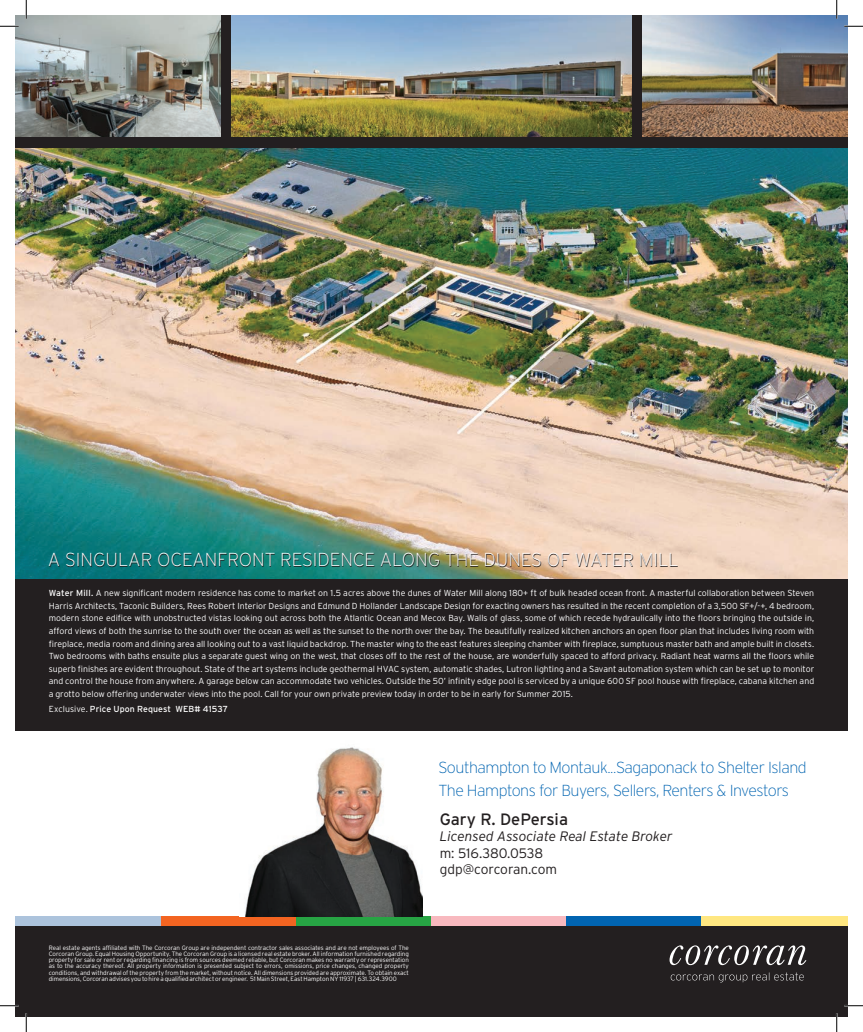
<style>
.page{position:relative;width:863px;height:1032px;background:#fff}
.page>*{position:absolute;margin:0;border:0;box-sizing:border-box;transform-origin:0 0}
.t1{font:200 18.75px "Interstate";color:#fff}
.t2{font:16.5px "Interstate";color:#231f20}
.t3{font:200 15.88px/22.8px "Interstate";letter-spacing:-.03em;color:#0164b1}
.t4{font:italic 300 13.75px "Interstate";color:#231f20}
.t5{font:300 13.75px/16.5px "Interstate";letter-spacing:-.005em;color:#231f20}
.t6{font:300 8.75px/12.5px "Interstate";letter-spacing:-.005em;color:#fff;text-align:justify}
.t7{font:8.75px "Interstate";letter-spacing:.01em;color:#fff}
.t8{font:300 6.25px/6.2px "Interstate";letter-spacing:-.005em;color:#fff;text-align:justify}
.s1{font-weight:400}
.s2{font-weight:300}
</style>
<div class="page">
<div style="left:15px;top:15px;width:833px;height:715px;background:#231f20"></div>
<div style="left:15px;top:919px;width:833px;height:97px;background:#231f20"></div>
<div style="left:26px;top:916px;width:135px;height:9px;background:#acc3dc"></div>
<div style="left:161px;top:916px;width:135px;height:9px;background:#f36421"></div>
<div style="left:296px;top:916px;width:135px;height:9px;background:#27a444"></div>
<div style="left:431px;top:916px;width:135px;height:9px;background:#f8b9bf"></div>
<div style="left:566px;top:916px;width:135px;height:9px;background:#0164b1"></div>
<div style="left:701px;top:916px;width:135px;height:9px;background:#ffe781"></div>
<div style="left:15px;top:916px;width:11px;height:9px;background:#acc3dc"></div>
<div style="left:832px;top:916px;width:16px;height:9px;background:#ffe781"></div>
<svg style="left:669px;top:945px;width:137px;height:19px"></svg>
<svg style="left:670px;top:972px;width:133px;height:10px"></svg>
<img style="left:245px;top:747px;width:177px;height:169px">
<img style="left:15px;top:148px;width:833px;height:430px">
<img style="left:15px;top:15px;width:206px;height:122px">
<img style="left:231px;top:15px;width:400px;height:122px">
<img style="left:642px;top:15px;width:206px;height:122px">
<svg style="left:0;top:25px;width:19px;height:2px"></svg>
<svg style="left:844px;top:25px;width:18px;height:2px"></svg>
<svg style="left:0;top:1004px;width:19px;height:2px"></svg>
<svg style="left:844px;top:1004px;width:18px;height:2px"></svg>
<svg style="left:25px;top:0;width:2px;height:19px"></svg>
<svg style="left:25px;top:1013px;width:2px;height:18px"></svg>
<svg style="left:835px;top:0;width:2px;height:19px"></svg>
<svg style="left:835px;top:1013px;width:2px;height:18px"></svg>
<h1 class="t1" style="left:48px;top:549px;width:632px">A SINGULAR OCEANFRONT RESIDENCE ALONG THE DUNES OF WATER MILL</h1>
<p class="t6" style="left:49px;top:587px;width:767px"><span class="s1">Water Mill.</span> A new significant modern residence has come to market on 1.5 acres above the dunes of Water Mill along 180+ ft of bulk headed ocean front. A masterful collaboration between Steven Harris Architects, Taconic Builders, Rees Robert Interior Designs and Edmund D Hollander Landscape Design for exacting owners has resulted in the recent completion of a 3,500 SF+/-+, 4 bedroom, modern stone edifice with unobstructed vistas looking out across both the Atlantic Ocean and Mecox Bay. Walls of glass, some of which recede hydraulically into the floors bringing the outside in, afford views of both the sunrise to the south over the ocean as well as the sunset to the north over the bay. The beautifully realized kitchen anchors an open floor plan that includes living room with fireplace, media room and dining area all looking out to a vast liquid backdrop. The master wing to the east features sleeping chamber with fireplace, sumptuous master bath and ample built in closets.<br>Two bedrooms with baths ensuite plus a separate guest wing on the west, that closes off to the rest of the house, are wonderfully spaced to afford privacy. Radiant heat warms all the floors while superb finishes are evident throughout. State of the art systems include geothermal HVAC system, automatic shades, Lutron lighting and a Savant automation system which can be set up to monitor and control the house from anywhere. A garage below can accommodate two vehicles. Outside the 50’ infinity edge pool is serviced by a unique 600 SF pool house with fireplace, cabana kitchen and a grotto below offering underwater views into the pool. Call for your own private preview today in order to be in early for Summer 2015.</p>
<p class="t7" style="left:49px;top:703px;width:181px"><span class="s2">Exclusive.</span> Price Upon Request WEB# 41537</p>
<p class="t8" style="left:49px;top:943px;width:362px">Real estate agents affiliated with The Corcoran Group are independent contractor sales associates and are not employees of The Corcoran Group. Equal Housing Opportunity. The Corcoran Group is a licensed real estate broker. All information furnished regarding property for sale or rent or regarding financing is from sources deemed reliable, but Corcoran makes no warranty or representation as to the accuracy thereof. All property information is presented subject to errors, omissions, price changes, changed property conditions, and withdrawal of the property from the market, without notice. All dimensions provided are approximate. To obtain exact dimensions, Corcoran advises you to hire a qualified architect or engineer. 51 Main Street, East Hampton NY 11937 | 631.324.3900</p>
<h3 class="t3" style="left:438px;top:755px;width:370px">Southampton to Montauk...Sagaponack to Shelter Island<br>The Hamptons for Buyers, Sellers, Renters &amp; Investors</h3>
<h2 class="t2" style="left:439px;top:809px;width:130px">Gary R. DePersia</h2>
<h3 class="t4" style="left:439px;top:828px;width:234px">Licensed Associate Real Estate Broker</h3>
<h3 class="t5" style="left:439px;top:844px;width:119px">m: 516.380.0538 gdp@corcoran.com</h3>
</div>
